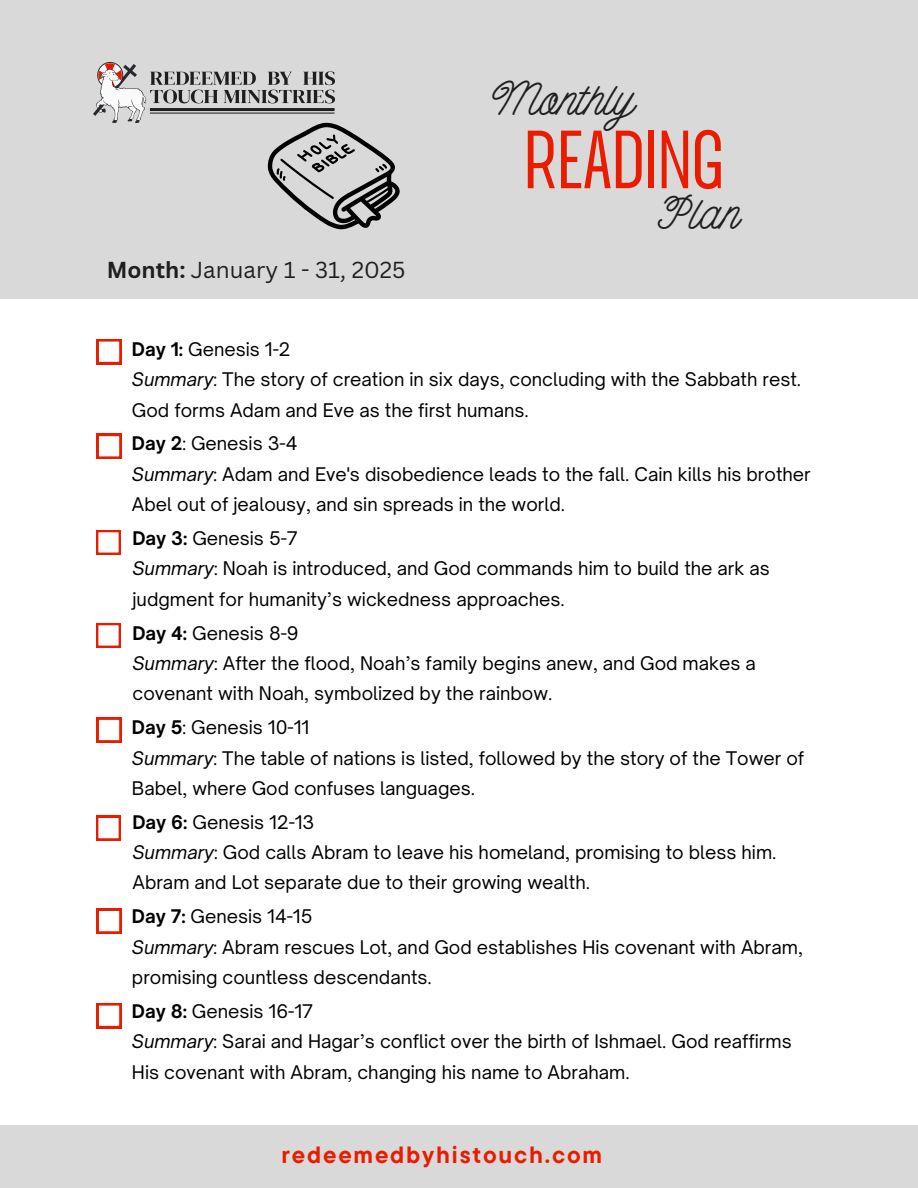
<style>
.page{position:relative;width:918px;height:1188px;background:#fff}
.page>*{position:absolute;margin:0;border:0;box-sizing:border-box;transform-origin:0 0}
.t1{font:72px "TS Damassans";color:#e91c00}
.t2{font:48px "Badhorse Script";color:#201e1e}
.t3{font:700 23.4px "TT Commons Pro";letter-spacing:.08em;color:#e91c00}
.t4{font:22.5px "Canva Sans";color:#201e1e}
.t5{font:18px/30.3px "Open Sauce One";color:#000}
.s1{font-weight:700}
.s2{font-style:italic}
</style>
<div class="page">
<div style="left:0;top:1125px;width:918px;height:63px;background:#d9d9d9"></div>
<svg style="left:97px;top:339px;width:24px;height:25px"></svg>
<div style="left:0;top:0;width:918px;height:298px;background:#d9d9d9"></div>
<img style="left:93px;top:63px;width:241px;height:59px">
<svg style="left:268px;top:122px;width:132px;height:107px"></svg>
<svg style="left:97px;top:434px;width:24px;height:25px"></svg>
<svg style="left:96px;top:530px;width:25px;height:25px"></svg>
<svg style="left:96px;top:623px;width:25px;height:25px"></svg>
<svg style="left:97px;top:718px;width:24px;height:24px"></svg>
<svg style="left:96px;top:816px;width:25px;height:25px"></svg>
<svg style="left:97px;top:909px;width:24px;height:25px"></svg>
<svg style="left:97px;top:1003px;width:24px;height:25px"></svg>
<p class="t4" style="left:107px;top:254px;width:300px"><span class="s1">Month:</span> January 1 - 31, 2025</p>
<h4 class="t2" style="left:484px;top:67px;width:148px">Monthly</h4>
<h1 class="t1" style="left:524px;top:109px;width:201px">READING</h1>
<h2 class="t2" style="left:653px;top:181px;width:85px">Plan</h2>
<p class="t5" style="left:132px;top:334px;width:160px"><span class="s1">Day 1:</span> Genesis 1-2</p>
<p class="t5" style="left:132px;top:364px;width:671px"><span class="s2">Summary</span>: The story of creation in six days, concluding with the Sabbath rest.<br>God forms Adam and Eve as the first humans.</p>
<p class="t5" style="left:132px;top:428px;width:167px"><span class="s1">Day 2</span>: Genesis 3-4</p>
<p class="t5" style="left:132px;top:459px;width:680px"><span class="s2">Summary</span>: Adam and Eve's disobedience leads to the fall. Cain kills his brother<br>Abel out of jealousy, and sin spreads in the world.</p>
<p class="t5" style="left:133px;top:523px;width:167px"><span class="s1">Day 3:</span> Genesis 5-7</p>
<p class="t5" style="left:133px;top:553px;width:639px"><span class="s2">Summary</span>: Noah is introduced, and God commands him to build the ark as judgment for humanity’s wickedness approaches.</p>
<p class="t5" style="left:133px;top:618px;width:168px"><span class="s1">Day 4:</span> Genesis 8-9</p>
<p class="t5" style="left:133px;top:648px;width:625px"><span class="s2">Summary</span>: After the flood, Noah’s family begins anew, and God makes a covenant with Noah, symbolized by the rainbow.</p>
<p class="t5" style="left:132px;top:712px;width:179px"><span class="s1">Day 5</span>: Genesis 10-11</p>
<p class="t5" style="left:132px;top:743px;width:674px"><span class="s2">Summary</span>: The table of nations is listed, followed by the story of the Tower of<br>Babel, where God confuses languages.</p>
<p class="t5" style="left:133px;top:807px;width:183px"><span class="s1">Day 6:</span> Genesis 12-13</p>
<p class="t5" style="left:133px;top:837px;width:645px"><span class="s2">Summary</span>: God calls Abram to leave his homeland, promising to bless him.<br>Abram and Lot separate due to their growing wealth.</p>
<p class="t5" style="left:132px;top:901px;width:182px"><span class="s1">Day 7:</span> Genesis 14-15</p>
<p class="t5" style="left:132px;top:932px;width:672px"><span class="s2">Summary</span>: Abram rescues Lot, and God establishes His covenant with Abram, promising countless descendants.</p>
<p class="t5" style="left:132px;top:996px;width:183px"><span class="s1">Day 8:</span> Genesis 16-17</p>
<p class="t5" style="left:132px;top:1026px;width:661px"><span class="s2">Summary</span>: Sarai and Hagar’s conflict over the birth of Ishmael. God reaffirms<br>His covenant with Abram, changing his name to Abraham.</p>
<h2 class="t3" style="left:281px;top:1139px;width:322px">redeemedbyhistouch.com</h2>
</div>
